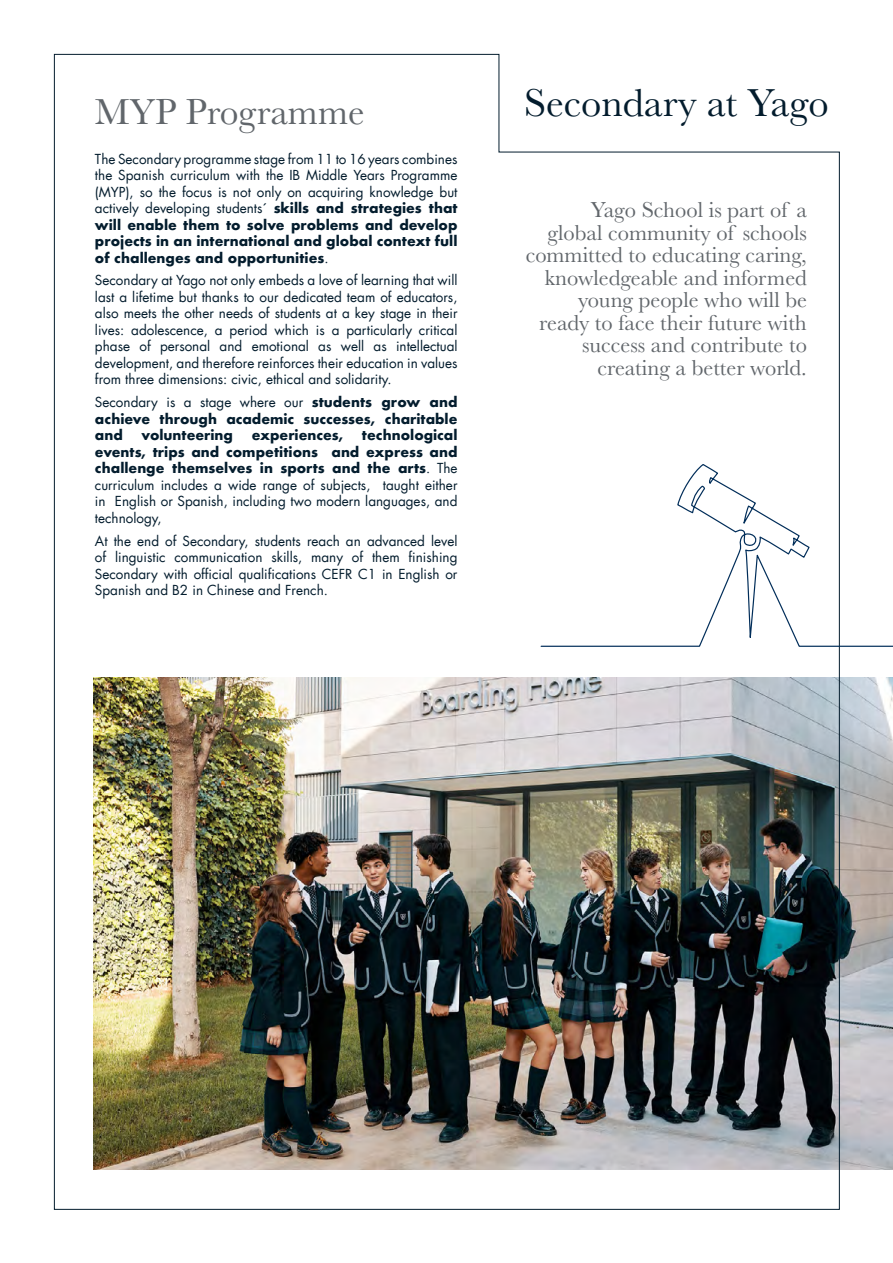
<style>
.page{position:relative;width:893px;height:1263px;background:#fff}
.page>*{position:absolute;margin:0;border:0;box-sizing:border-box;transform-origin:0 0}
.t1{font:40.5px "Baskerville";color:#031c2d}
.t2{font:37.5px "Baskerville";color:#61666b}
.t3{font:22.5px/22.5px "Baskerville";color:#61666b;text-align:right}
.t4{font:13.5px/16.5px "Futura LT";color:#031c2d;text-align:justify}
.t5{font:700 13.5px/16.5px "Futura";color:#031c2d;text-align:justify}
.s1{font-family:"Futura";font-weight:700}
.s2{font-family:"Futura LT";font-weight:400}
</style>
<div class="page">
<img style="left:840px;top:678px;width:53px;height:492px">
<img style="left:54px;top:54px;width:786px;height:1156px">
<svg style="left:540px;top:463px;width:353px;height:184px"></svg>
<h2 class="t2" style="left:95px;top:88px;width:271px">MYP Programme</h2>
<p class="t4" style="left:95px;top:150px;width:364px">The Secondary programme stage from 11 to 16 years combines the Spanish curriculum with the IB Middle Years Programme (MYP), so the focus is not only on acquiring knowledge but actively developing students´ <span class="s1">skills and strategies that</span></p>
<p class="t5" style="left:95px;top:216px;width:364px">will enable them to solve problems and develop projects in an international and global context full of challenges and opportunities<span class="s2">.</span></p>
<p class="t4" style="left:95px;top:272px;width:364px">Secondary at Yago not only embeds a love of learning that will last a lifetime but thanks to our dedicated team of educators, also meets the other needs of students at a key stage in their lives: adolescence, a period which is a particularly critical phase of personal and emotional as well as intellectual development, and therefore reinforces their education in values from three dimensions: civic, ethical and solidarity.</p>
<p class="t4" style="left:95px;top:394px;width:364px">Secondary is a stage where our <span class="s1">students grow and</span></p>
<p class="t5" style="left:95px;top:410px;width:364px">achieve through academic successes, charitable and</p>
<p class="t5" style="left:95px;top:427px;width:364px;text-indent:267px">technological events, trips and competitions and express and challenge themselves in sports and the arts<span class="s2">. The</span></p>
<p class="t4" style="left:95px;top:477px;width:364px">curriculum includes a wide range of subjects, taught either in English or Spanish, including two modern languages, and technology,</p>
<p class="t4" style="left:95px;top:533px;width:364px">At the end of Secondary, students reach an advanced level of linguistic communication skills, many of them finishing Secondary with official qualifications CEFR C1 in English or Spanish and B2 in Chinese and French.</p>
<p class="t5" style="left:142px;top:427px;width:93px">volunteering</p>
<p class="t5" style="left:252px;top:427px;width:93px">experiences,</p>
<h1 class="t1" style="left:524px;top:77px;width:306px">Secondary at Yago</h1>
<h3 class="t3" style="left:526px;top:199px;width:283px">Yago School is part of a<br>global community of schools committed to educating caring, knowledgeable and informed young people who will be ready to face their future with success and contribute to creating a better world.</h3>
</div>
